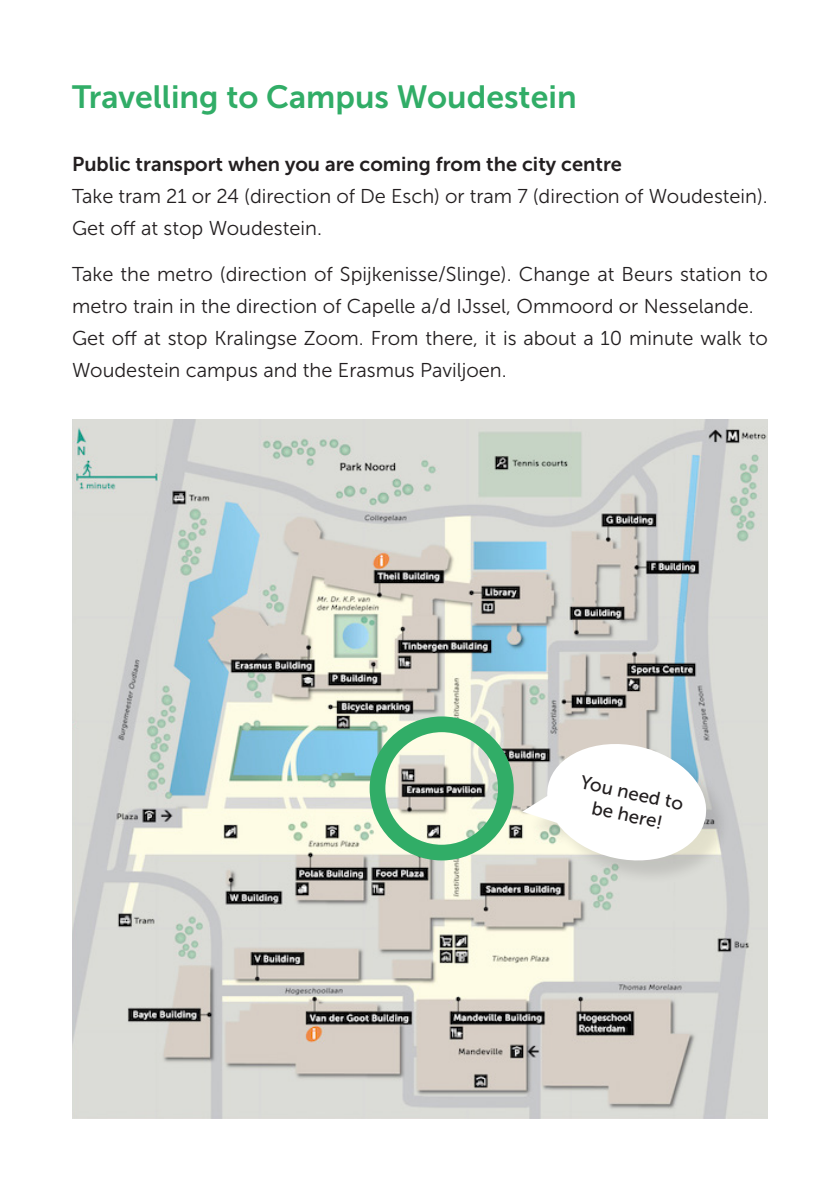
<style>
.page{position:relative;width:840px;height:1191px;background:#fff}
.page>*{position:absolute;margin:0;border:0;box-sizing:border-box;transform-origin:0 0}
.t1{font:32px "Museo Sans 700";color:#31ad67}
.t2{font:20px/32px "Museo Sans 300";color:#231f20}
.t3{font:20px "Museo Sans 700";color:#231f20}
.t4{font:18.8px "Museo Sans 500";color:#231f20}
</style>
<div class="page">
<img style="left:72px;top:420px;width:695px;height:699px">
<div style="left:369px;top:716px;width:144px;height:144px;border:16px solid #31ad67;border-radius:50%"></div>
<div style="left:526px;top:747px;width:204px;height:138px;background:#231f20;opacity:.13"></div>
<svg style="left:522px;top:737px;width:189px;height:130px"></svg>
<p class="t1" style="left:72px;top:79px;width:505px">Travelling to Campus Woudestein</p>
<p class="t3" style="left:72px;top:152px;width:551px">Public transport when you are coming from the city centre</p>
<p class="t2" style="left:72px;top:180px;width:697px">Take tram 21 or 24 (direction of De Esch) or tram 7 (direction of Woudestein).</p>
<p class="t2" style="left:72px;top:212px;width:251px">Get off at stop Woudestein.</p>
<p class="t2" style="left:72px;top:258px;width:697px">Take the metro (direction of Spijkenisse/Slinge). Change at Beurs station to metro train in the direction of Capelle a/d IJssel, Ommoord or Nesselande.</p>
<p class="t2" style="left:72px;top:322px;width:697px">Get off at stop Kralingse Zoom. From there, it is about a 10 minute walk to<br>Woudestein campus and the Erasmus Paviljoen.</p>
<p class="t4" style="left:582px;top:772px;width:106px;rotate:12deg">You need to</p>
<p class="t4" style="left:594px;top:797px;width:73px;rotate:12deg">be here!</p>
</div>
